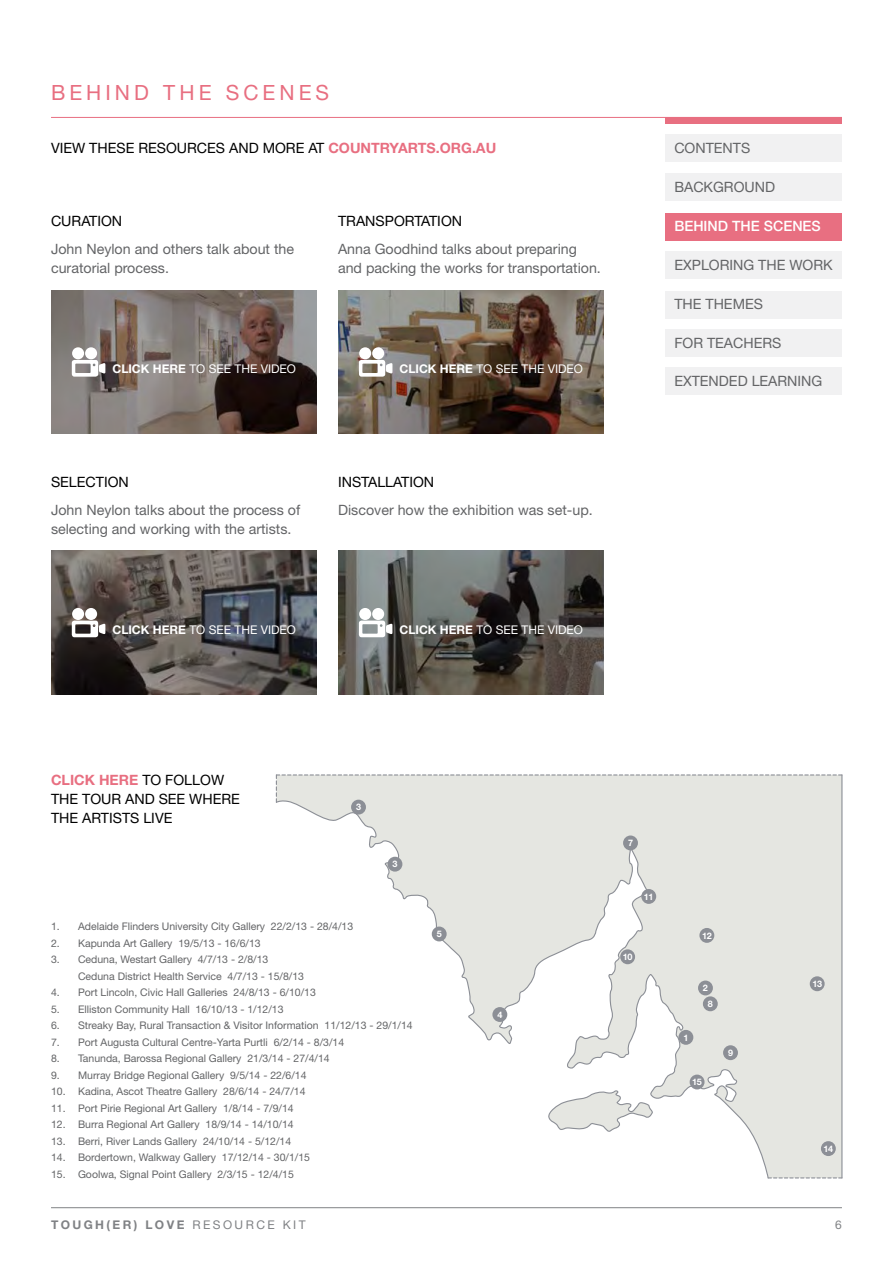
<style>
.page{position:relative;width:893px;height:1263px;background:#fff}
.page>*{position:absolute;margin:0;border:0;box-sizing:border-box;transform-origin:0 0}
.t1{font:21px "Helvetica Neue LT Std";letter-spacing:.19em;color:#e86f81}
.t2{font:14.25px/28.2px "Helvetica Neue LT Std";color:#636466}
.t3{font:14.25px/18.8px "Helvetica Neue LT Std";color:#000}
.t4{font:500 14.25px "Helvetica Neue LT Std";color:#fff}
.t5{font:700 14.25px "Helvetica Neue LT Std";color:#e86f81}
.t6{font:12px "Helvetica Neue LT Std";color:#fff}
.t7{font:700 12px "Helvetica Neue LT Std";letter-spacing:.2em;color:#808285}
.t8{font:12px "Helvetica Neue LT Std";color:#808285}
.t9{font:10.5px/16.5px "Helvetica Neue LT Std";color:#636466}
.t10{font:700 9px/15.8px "Helvetica Neue LT Std";letter-spacing:-.04em;color:#fff;text-align:center}
.s1{font-weight:700;color:#e86f81}
.s2{color:#000}
.s3{font-weight:700}
.s4{font-weight:400}
</style>
<div class="page">
<hr style="left:51px;top:1207px;width:791px;height:1px;background:#808285">
<hr style="left:51px;top:117px;width:791px;height:1px;background:#e86f81">
<div style="left:666px;top:117px;width:176px;height:6px;background:#e86f81"></div>
<img style="left:51px;top:551px;width:266px;height:143px">
<div style="left:769px;top:802px;width:72px;height:375px;background:#e5e6e1"></div>
<svg style="left:276px;top:774px;width:566px;height:28px;background:#e2e3df"></svg>
<svg style="left:769px;top:1177px;width:72px;height:1px"></svg>
<div style="left:666px;top:134px;width:176px;height:28px;background:#f1f1f2"></div>
<div style="left:666px;top:251px;width:176px;height:28px;background:#f1f1f2"></div>
<div style="left:666px;top:291px;width:176px;height:27px;background:#f1f1f2"></div>
<div style="left:666px;top:329px;width:176px;height:28px;background:#f1f1f2"></div>
<div style="left:666px;top:368px;width:176px;height:27px;background:#f1f1f2"></div>
<div style="left:666px;top:213px;width:176px;height:28px;background:#e86f81"></div>
<div style="left:666px;top:173px;width:176px;height:28px;background:#f1f1f2"></div>
<img style="left:51px;top:290px;width:266px;height:144px">
<img style="left:338px;top:551px;width:266px;height:143px">
<img style="left:338px;top:290px;width:266px;height:144px">
<svg style="left:72px;top:347px;width:33px;height:30px"></svg>
<svg style="left:72px;top:608px;width:33px;height:29px"></svg>
<svg style="left:359px;top:347px;width:33px;height:30px"></svg>
<svg style="left:359px;top:608px;width:33px;height:29px"></svg>
<svg style="left:275px;top:800px;width:494px;height:379px"></svg>
<hr style="left:841px;top:775px;width:1px;height:403px;background:#8c8f96">
<svg style="left:548px;top:1090px;width:106px;height:43px"></svg>
<div style="left:387px;top:857px;width:15px;height:14px;background:#8c8f96;border-radius:50%"></div>
<div style="left:432px;top:926px;width:15px;height:15px;background:#8c8f96;border-radius:50%"></div>
<div style="left:492px;top:1007px;width:15px;height:15px;background:#8c8f96;border-radius:50%"></div>
<div style="left:623px;top:835px;width:15px;height:15px;background:#8c8f96;border-radius:50%"></div>
<div style="left:641px;top:889px;width:15px;height:15px;background:#8c8f96;border-radius:50%"></div>
<div style="left:620px;top:949px;width:15px;height:15px;background:#8c8f96;border-radius:50%"></div>
<div style="left:699px;top:928px;width:15px;height:15px;background:#8c8f96;border-radius:50%"></div>
<div style="left:678px;top:1030px;width:15px;height:15px;background:#8c8f96;border-radius:50%"></div>
<div style="left:698px;top:980px;width:15px;height:15px;background:#8c8f96;border-radius:50%"></div>
<div style="left:703px;top:996px;width:15px;height:15px;background:#8c8f96;border-radius:50%"></div>
<div style="left:723px;top:1045px;width:15px;height:15px;background:#8c8f96;border-radius:50%"></div>
<div style="left:690px;top:1074px;width:14px;height:15px;background:#8c8f96;border-radius:50%"></div>
<div style="left:821px;top:1141px;width:15px;height:15px;background:#8c8f96;border-radius:50%"></div>
<div style="left:810px;top:976px;width:15px;height:15px;background:#8c8f96;border-radius:50%"></div>
<p class="t1" style="left:51px;top:80px;width:279px">b eh inD th e scenes</p>
<p class="t3" style="left:51px;top:138px;width:447px">view Th ese resources and m ore at <span class="s1">COUNTRYARTS.ORG.AU</span></p>
<p class="t2" style="left:51px;top:207px;width:245px"><span class="s2">curation<br></span>John Neylon and others talk about the</p>
<p class="t2" style="left:51px;top:254px;width:119px">curatorial process.</p>
<p class="t6" style="left:112px;top:361px;width:185px"><span class="s3">CLICK HERE</span> to see th e video</p>
<p class="t2" style="left:338px;top:207px;width:240px"><span class="s2">transportation<br></span>Anna Goodhind talks about preparing</p>
<p class="t2" style="left:338px;top:254px;width:264px">and packing the works for transportation.</p>
<p class="t6" style="left:399px;top:361px;width:185px"><span class="s3">CLICK HERE</span> to see th e video</p>
<p class="t2" style="left:51px;top:467px;width:251px"><span class="s2">SELECTION<br></span>John Neylon talks about the process of</p>
<p class="t2" style="left:51px;top:514px;width:242px">selecting and working with the artists.</p>
<p class="t6" style="left:112px;top:622px;width:185px"><span class="s3">CLICK HERE</span> to see th e video</p>
<p class="t2" style="left:338px;top:467px;width:256px"><span class="s2">INSTALLATION<br></span>Discover how the exhibition was set-up.</p>
<p class="t6" style="left:399px;top:622px;width:185px"><span class="s3">CLICK HERE</span> to see th e video</p>
<p class="t2" style="left:674px;top:133px;width:77px">contents</p>
<p class="t2" style="left:674px;top:173px;width:101px">background</p>
<p class="t4" style="left:674px;top:218px;width:148px">BEHIND THE SCENES</p>
<p class="t2" style="left:674px;top:251px;width:160px">exploring th e work</p>
<p class="t2" style="left:674px;top:290px;width:90px">th e th em es</p>
<p class="t2" style="left:674px;top:328px;width:109px">For Teach ers</p>
<p class="t2" style="left:674px;top:367px;width:147px">extended learning</p>
<p class="t3" style="left:51px;top:770px;width:172px;text-indent:91px">TO Follow the tour AND SEE</p>
<p class="t5" style="left:51px;top:771px;width:10px">CLIC</p>
<p class="t5" style="left:85px;top:771px;width:35px">K HERE</p>
<p class="t3" style="left:189px;top:789px;width:33px">WHERE</p>
<p class="t3" style="left:51px;top:808px;width:41px">THE ARTISTS</p>
<p class="t3" style="left:143px;top:808px;width:29px">LIVE</p>
<p class="t10" style="left:356px;top:799px;width:7px">3</p>
<p class="t10" style="left:392px;top:856px;width:7px">3</p>
<p class="t9" style="left:51px;top:918px;width:304px">1. Adelaide Flinders University City Gallery 22/2/13 - 28/4/13</p>
<p class="t9" style="left:51px;top:935px;width:211px">2. Kapunda Art Gallery 19/5/13 - 16/6/13</p>
<p class="t9" style="left:78px;top:951px;width:227px;text-indent:-27px">3. Ceduna, Westart Gallery 4/7/13 - 2/8/13<br>Ceduna District Health Service 4/7/13 - 15/8/13</p>
<p class="t9" style="left:51px;top:984px;width:266px">4. Port Lincoln, Civic Hall Galleries 24/8/13 - 6/10/13</p>
<p class="t9" style="left:51px;top:1001px;width:234px">5. Elliston Community Hall 16/10/13 - 1/12/13</p>
<p class="t9" style="left:51px;top:1017px;width:363px">6. Streaky Bay, Rural Transaction &amp; Visitor I nformation 11/12/13 - 29/1/14</p>
<p class="t9" style="left:51px;top:1034px;width:295px">7. Port Augusta Cultural Centre-Yarta Purtli 6/2/14 - 8/3/14</p>
<p class="t9" style="left:51px;top:1050px;width:280px">8. Tanunda, Barossa Regional Gallery 21/3/14 - 27/4/14</p>
<p class="t9" style="left:51px;top:1067px;width:257px">9. Murray Bridge Regional Gallery 9/5/14 - 22/6/14</p>
<p class="t9" style="left:51px;top:1083px;width:256px">10. Kadina, Ascot Theatre Gallery 28/6/14 - 24/7/14</p>
<p class="t9" style="left:51px;top:1100px;width:244px">11. Port Pirie Regional Art Gallery 1/8/14 - 7/9/14</p>
<p class="t9" style="left:51px;top:1116px;width:244px">12. Burra Regional Art Gallery 18/9/14 - 14/10/14</p>
<p class="t9" style="left:51px;top:1133px;width:242px">13. Berri, River Lands Gallery 24/10/14 - 5/12/14</p>
<p class="t9" style="left:51px;top:1149px;width:260px">14. Bordertown, Walkway Gallery 17/12/14 - 30/1/15</p>
<p class="t9" style="left:51px;top:1166px;width:244px">15. Goolwa, Signal Point Gallery 2/3/15 - 12/4/15</p>
<p class="t10" style="left:437px;top:926px;width:7px">5</p>
<p class="t10" style="left:497px;top:1006px;width:7px">4</p>
<p class="t10" style="left:628px;top:835px;width:7px">7</p>
<p class="t10" style="left:644px;top:888px;width:11px">11</p>
<p class="t10" style="left:623px;top:949px;width:11px">10</p>
<p class="t10" style="left:702px;top:927px;width:11px">12</p>
<p class="t10" style="left:683px;top:1029px;width:7px">1</p>
<p class="t10" style="left:703px;top:980px;width:11px">2<br>8</p>
<p class="t10" style="left:692px;top:1074px;width:11px">15</p>
<p class="t10" style="left:728px;top:1045px;width:7px">9</p>
<p class="t10" style="left:812px;top:976px;width:11px">13</p>
<p class="t10" style="left:823px;top:1140px;width:11px">14</p>
<p class="t7" style="left:51px;top:1217px;width:256px">TOUGH(ER) LOVE <span class="s4">resource kit</span></p>
<p class="t8" style="left:835px;top:1217px;width:8px">6</p>
</div>
